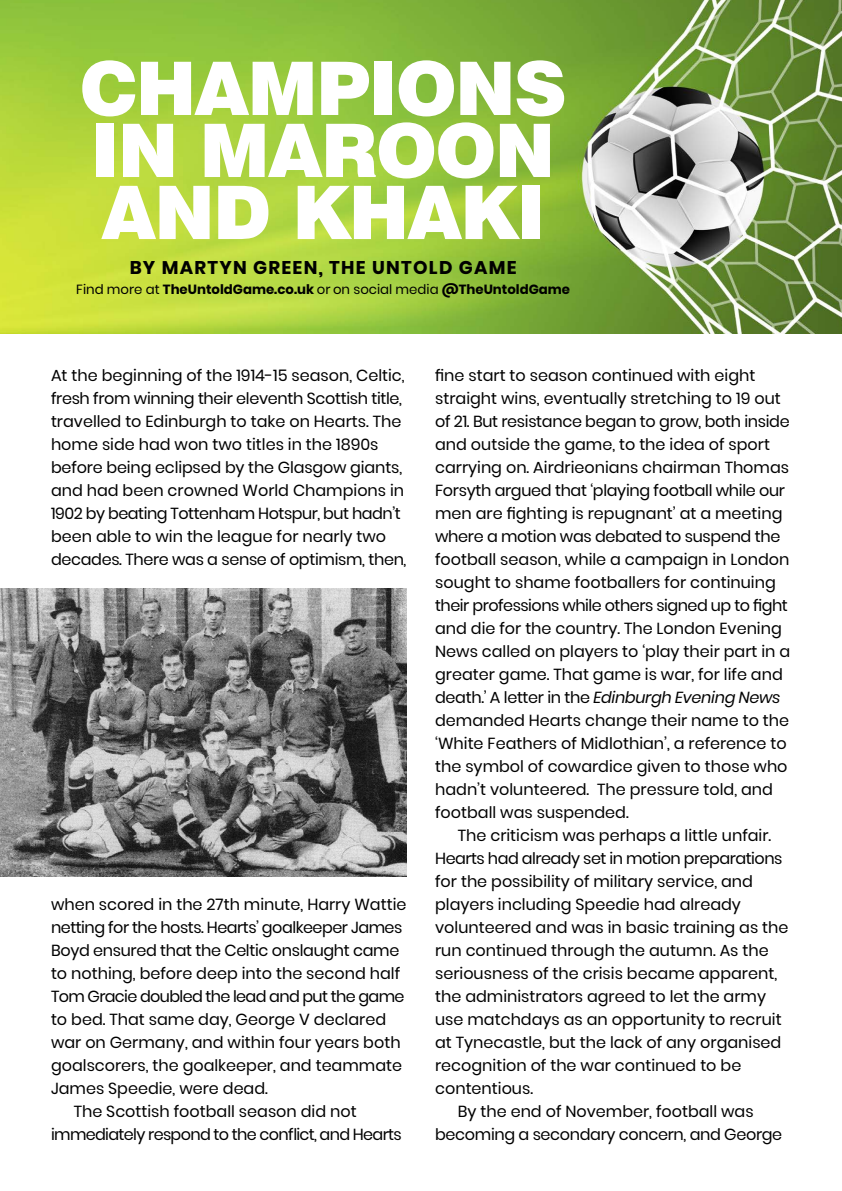
<style>
.page{position:relative;width:842px;height:1191px;background:#fff}
.page>*{position:absolute;margin:0;border:0;box-sizing:border-box;transform-origin:0 0}
.t1{font:900 74px/62px "Swiss 721 BT";letter-spacing:-.02em;color:#fff}
.t2{font:700 18.4px "Poppins";letter-spacing:.07em;color:#000}
.t3{font:16px/23px "Poppins";color:#000}
.t4{font:16px "Poppins";letter-spacing:-.03em;color:#000}
.t5{font:16px "Poppins";letter-spacing:-.04em;color:#000}
.t6{font:16px "Poppins";letter-spacing:-.02em;color:#000}
.t7{font:700 13.2px "Poppins";color:#000}
.s1{font-weight:400}
.s2{font-style:italic}
</style>
<div class="page">
<img style="left:0;top:0;width:842px;height:334px">
<img style="left:0;top:588px;width:407px;height:288px">
<h1 class="t1" style="left:80px;top:57px;width:489px">CHAMPIONS<br>IN MAROON<br>AND KHAKI</h1>
<p class="t2" style="left:130px;top:257px;width:388px">BY MARTYN GREEN, THE UNTOLD GAME</p>
<p class="t7" style="left:76px;top:282px;width:495px"><span class="s1">Find more at</span> TheUntoldGame.co.uk <span class="s1">or on social media</span> @TheUntoldGame</p>
<p class="t3" style="left:51px;top:364px;width:357px">At the beginning of the 1914-15 season, Celtic, fresh from winning their eleventh Scottish title, travelled to Edinburgh to take on Hearts. The home side had won two titles in the 1890s before being eclipsed by the Glasgow giants, and had been crowned World Champions in 1902 by beating Tottenham Hotspur, but hadn’t been able to win the league for nearly two decades. There was a sense of optimism, then,</p>
<p class="t3" style="left:51px;top:893px;width:357px">when scored in the 27th minute, Harry Wattie</p>
<p class="t4" style="left:51px;top:918px;width:353px">netting for the hosts. Hearts’ goalkeeper James</p>
<p class="t6" style="left:51px;top:941px;width:350px">Boyd ensured that the Celtic onslaught came</p>
<p class="t3" style="left:51px;top:962px;width:351px">to nothing, before deep into the second half</p>
<p class="t5" style="left:51px;top:987px;width:355px">Tom Gracie doubled the lead and put the game</p>
<p class="t3" style="left:51px;top:1008px;width:337px">to bed. That same day, George V declared</p>
<p class="t3" style="left:51px;top:1031px;width:351px">war on Germany, and within four years both</p>
<p class="t3" style="left:51px;top:1054px;width:353px">goalscorers, the goalkeeper, and teammate</p>
<p class="t3" style="left:51px;top:1077px;width:218px">James Speedie, were dead.</p>
<p class="t3" style="left:74px;top:1100px;width:284px">The Scottish football season did not</p>
<p class="t5" style="left:51px;top:1125px;width:352px">immediately respond to the conflict, and Hearts</p>
<p class="t3" style="left:435px;top:364px;width:357px">fine start to season continued with eight straight wins, eventually stretching to 19 out of 21. But resistance began to grow, both inside and outside the game, to the idea of sport carrying on. Airdrieonians chairman Thomas Forsyth argued that ‘playing football while our men are fighting is repugnant’ at a meeting where a motion was debated to suspend the football season, while a campaign in London sought to shame footballers for continuing their professions while others signed up to fight and die for the country. The London Evening News called on players to ‘play their part in a greater game. That game is war, for life and death.’ A letter in the <span class="s2">Edinburgh Evening News </span>demanded Hearts change their name to the ‘White Feathers of Midlothian’, a reference to the symbol of cowardice given to those who hadn’t volunteered. The pressure told, and football was suspended.</p>
<p class="t3" style="left:458px;top:824px;width:315px">The criticism was perhaps a little unfair.</p>
<p class="t4" style="left:435px;top:849px;width:349px">Hearts had already set in motion preparations</p>
<p class="t3" style="left:435px;top:870px;width:319px">for the possibility of military service, and</p>
<p class="t3" style="left:435px;top:893px;width:307px">players including Speedie had already</p>
<p class="t3" style="left:435px;top:916px;width:355px">volunteered and was in basic training as the</p>
<p class="t3" style="left:435px;top:939px;width:335px">run continued through the autumn. As the</p>
<p class="t3" style="left:435px;top:962px;width:343px">seriousness of the crisis became apparent,</p>
<p class="t3" style="left:435px;top:985px;width:332px">the administrators agreed to let the army</p>
<p class="t3" style="left:435px;top:1008px;width:348px">use matchdays as an opportunity to recruit</p>
<p class="t3" style="left:435px;top:1031px;width:348px">at Tynecastle, but the lack of any organised</p>
<p class="t3" style="left:435px;top:1054px;width:308px">recognition of the war continued to be</p>
<p class="t3" style="left:435px;top:1077px;width:99px">contentious.</p>
<p class="t3" style="left:458px;top:1100px;width:297px">By the end of November, football was</p>
<p class="t6" style="left:435px;top:1125px;width:349px">becoming a secondary concern, and George</p>
</div>
